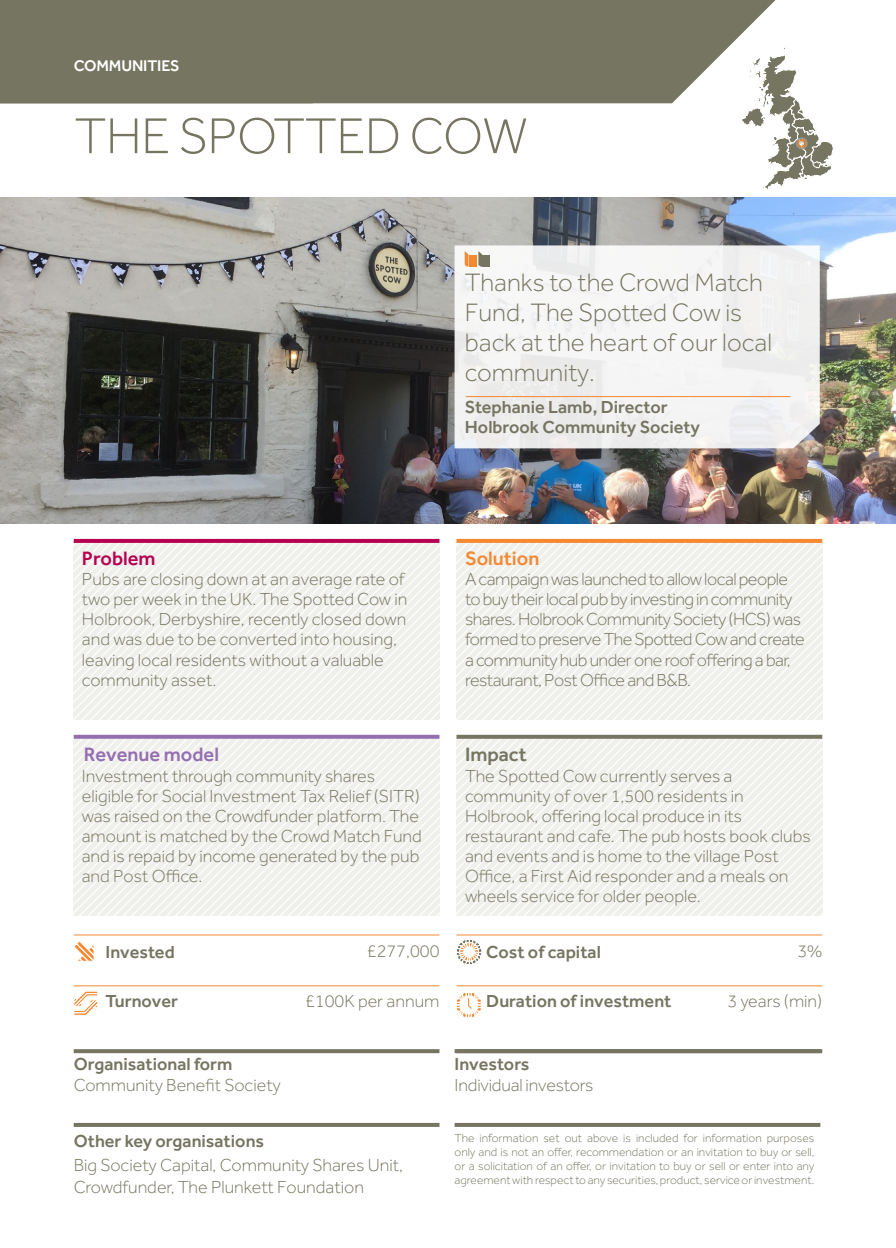
<style>
.page{position:relative;width:896px;height:1248px;background:#fff}
.page>*{position:absolute;margin:0;border:0;box-sizing:border-box;transform-origin:0 0}
.t1{font:300 52px "Effra";letter-spacing:-.01em;color:#767561}
.t2{font:300 26px/30px "Effra";color:#767561}
.t3{font:500 20px "Effra";color:#936fb0}
.t4{font:500 20px "Effra";color:#f58932}
.t5{font:500 20px "Effra";color:#b60150}
.t6{font:500 20px "Effra";color:#767561}
.t7{font:300 18px/20px "Effra";color:#767561}
.t8{font:300 18px/20px "Effra";letter-spacing:-.03em;color:#767561}
.t9{font:500 18px/20px "Effra";color:#767561}
.t10{font:500 16px "Effra";letter-spacing:-.01em;color:#fff}
.t11{font:300 12px/14px "Effra";color:#767561;text-align:justify}
</style>
<div class="page">
<svg style="left:416px;top:0;width:359px;height:103px;background:#82816e"></svg>
<svg style="left:73px;top:542px;width:21px;height:177px"></svg>
<svg style="left:94px;top:543px;width:345px;height:176px"></svg>
<svg style="left:74px;top:739px;width:20px;height:176px"></svg>
<svg style="left:94px;top:739px;width:346px;height:176px"></svg>
<svg style="left:456px;top:543px;width:21px;height:176px"></svg>
<svg style="left:477px;top:543px;width:345px;height:176px"></svg>
<svg style="left:456px;top:738px;width:21px;height:177px"></svg>
<svg style="left:477px;top:738px;width:345px;height:177px"></svg>
<svg style="left:74px;top:539px;width:365px;height:4px"></svg>
<svg style="left:74px;top:734px;width:365px;height:4px"></svg>
<svg style="left:74px;top:1049px;width:365px;height:4px"></svg>
<svg style="left:74px;top:1122px;width:365px;height:4px"></svg>
<svg style="left:454px;top:1122px;width:366px;height:4px"></svg>
<svg style="left:456px;top:539px;width:366px;height:4px"></svg>
<svg style="left:456px;top:734px;width:366px;height:4px"></svg>
<svg style="left:74px;top:942px;width:20px;height:19px"></svg>
<svg style="left:74px;top:991px;width:24px;height:24px"></svg>
<hr style="left:74px;top:934px;width:365px;height:1px;background:#f58932">
<hr style="left:456px;top:934px;width:366px;height:1px;background:#f58932">
<hr style="left:456px;top:985px;width:366px;height:1px;background:#f58932">
<hr style="left:74px;top:985px;width:365px;height:1px;background:#f58932">
<svg style="left:457px;top:993px;width:25px;height:24px"></svg>
<svg style="left:456px;top:939px;width:26px;height:25px"></svg>
<div style="left:0;top:0;width:416px;height:103px;background:#767561"></div>
<hr style="left:454px;top:1049px;width:366px;height:4px;background:#767561">
<svg style="left:740px;top:44px;width:93px;height:145px"></svg>
<img style="left:0;top:197px;width:896px;height:326px">
<svg style="left:454px;top:245px;width:366px;height:203px;fill:#f4f4f4"></svg>
<svg style="left:478px;top:251px;width:4px;height:15px"></svg>
<hr style="left:482px;top:254px;width:4px;height:12px;background:#767561">
<hr style="left:486px;top:254px;width:4px;height:12px;background:#767561">
<svg style="left:465px;top:251px;width:7px;height:15px"></svg>
<hr style="left:473px;top:254px;width:4px;height:12px;background:#f58932">
<hr style="left:465px;top:396px;width:325px;height:1px;background:#f58932">
<p class="t10" style="left:74px;top:56px;width:108px">COMMUNITIES</p>
<p class="t1" style="left:74px;top:106px;width:455px">THE SPOTTED COW</p>
<p class="t2" style="left:465px;top:267px;width:309px">Thanks to the Crowd Match<br>Fund, The Spotted Cow is back at the heart of our local community.</p>
<p class="t9" style="left:465px;top:397px;width:236px">Stephanie Lamb, Director<br>Holbrook Community Society</p>
<p class="t5" style="left:82px;top:546px;width:75px">Problem</p>
<p class="t7" style="left:82px;top:569px;width:327px">Pubs are closing down at an average rate of two per week in the UK. The Spotted Cow in Holbrook, Derbyshire, recently closed down and was due to be converted into housing, leaving local residents without a valuable community asset.</p>
<p class="t3" style="left:84px;top:741px;width:137px">Revenue model</p>
<p class="t7" style="left:82px;top:765px;width:342px">Investment through community shares eligible for Social Investment Tax Relief (SITR) was raised on the Crowdfunder platform. The amount is matched by the Crowd Match Fund and is repaid by income generated by the pub and Post Office.</p>
<p class="t9" style="left:106px;top:941px;width:71px">Invested</p>
<p class="t9" style="left:106px;top:990px;width:74px">Turnover</p>
<p class="t7" style="left:367px;top:941px;width:74px">£277,000</p>
<p class="t7" style="left:305px;top:990px;width:136px">£100K per annum</p>
<p class="t4" style="left:465px;top:546px;width:76px">Solution</p>
<p class="t8" style="left:465px;top:569px;width:341px">A campaign was launched to allow local people to buy their local pub by investing in community shares. Holbrook Community Society (HCS) was formed to preserve The Spotted Cow and create a community hub under one roof offering a bar, restaurant, Post Office and B&amp;B.</p>
<p class="t6" style="left:465px;top:741px;width:63px">Impact</p>
<p class="t7" style="left:465px;top:765px;width:347px">The Spotted Cow currently serves a community of over 1,500 residents in Holbrook, offering local produce in its restaurant and cafe. The pub hosts book clubs and events and is home to the village Post Office, a First Aid responder and a meals on wheels service for older people.</p>
<p class="t9" style="left:486px;top:941px;width:116px">Cost of capital</p>
<p class="t9" style="left:486px;top:990px;width:187px">Duration of investment</p>
<p class="t7" style="left:797px;top:941px;width:26px">3%</p>
<p class="t7" style="left:727px;top:990px;width:96px">3 years (min)</p>
<p class="t9" style="left:74px;top:1053px;width:160px">Organisational form</p>
<p class="t9" style="left:454px;top:1053px;width:76px">Investors</p>
<p class="t7" style="left:74px;top:1074px;width:209px">Community Benefit Society</p>
<p class="t7" style="left:454px;top:1074px;width:140px">Individual investors</p>
<p class="t9" style="left:74px;top:1130px;width:192px">Other key organisations</p>
<p class="t7" style="left:74px;top:1153px;width:331px;line-height:22px">Big Society Capital, Community Shares Unit,<br>Crowdfunder, The Plunkett Foundation</p>
<p class="t11" style="left:454px;top:1131px;width:361px">The information set out above is included for information purposes only and is not an offer, recommendation or an invitation to buy or sell, or a solicitation of an offer, or invitation to buy or sell or enter into any agreement with respect to any securities, product, service or investment.</p>
</div>
